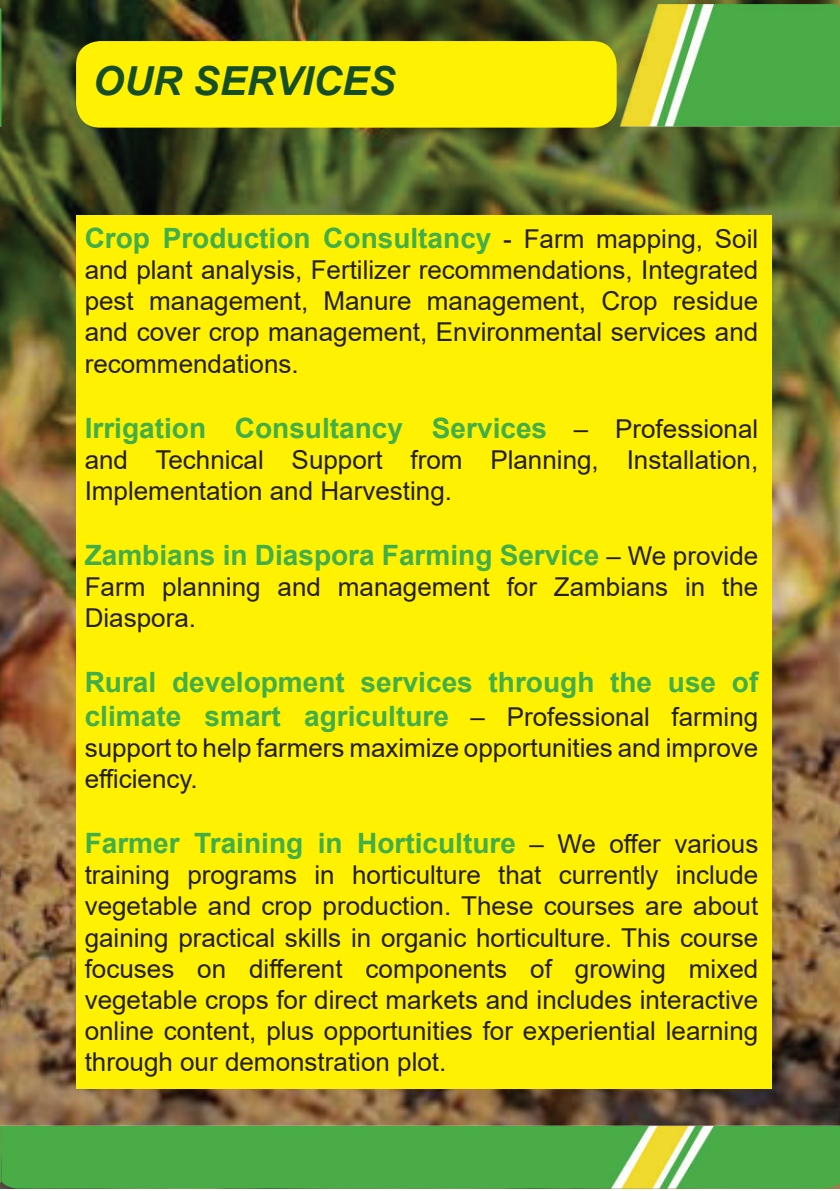
<style>
.page{position:relative;width:840px;height:1191px;background:#fff}
.page>*{position:absolute;margin:0;border:0;box-sizing:border-box;transform-origin:0 0}
.t1{font:italic 700 40px "Arial";color:#154d25}
.t2{font:700 28px/33.6px "Arial";color:#40ae49}
.t3{font:26px/31.2px "Arial";color:#231f20}
.s1{font-weight:400;font-size:26px;color:#231f20}
</style>
<div class="page">
<img style="left:0;top:8px;width:2px;height:1175px">
<img style="left:2px;top:4px;width:837px;height:1184px">
<div style="left:76px;top:41px;width:540px;height:87px;background:#fff101;border-radius:24px"></div>
<div style="left:76px;top:215px;width:695px;height:874px;background:#fff101"></div>
<h1 class="t1" style="left:93px;top:55px;width:304px">OUR SERVICES</h1>
<p class="t2" style="left:85px;top:221px;width:674px">Crop Production Consultancy <span class="s1">- Farm mapping, Soil</span></p>
<p class="t3" style="left:85px;top:254px;width:674px;text-align:justify">and plant analysis, Fertilizer recommendations, Integrated pest management, Manure management, Crop residue and cover crop management, Environmental services and recommendations.</p>
<p class="t2" style="left:85px;top:411px;width:674px">Irrigation Consultancy Services <span class="s1">– Professional</span></p>
<p class="t3" style="left:85px;top:444px;width:674px">and Technical Support from Planning, Installation,<br>Implementation and Harvesting.</p>
<p class="t2" style="left:85px;top:538px;width:674px">Zambians in Diaspora Farming Service <span class="s1">– We provide</span></p>
<p class="t3" style="left:85px;top:571px;width:674px">Farm planning and management for Zambians in the<br>Diaspora.</p>
<p class="t2" style="left:85px;top:665px;width:674px">Rural development services through the use of climate smart agriculture <span class="s1">– Professional farming</span></p>
<p class="t3" style="left:85px;top:732px;width:674px">support to help farmers maximize opportunities and improve efficiency.</p>
<p class="t2" style="left:85px;top:826px;width:674px">Farmer Training in Horticulture <span class="s1">– We offer various</span></p>
<p class="t3" style="left:85px;top:859px;width:674px;text-align:justify">training programs in horticulture that currently include vegetable and crop production. These courses are about gaining practical skills in organic horticulture. This course focuses on different components of growing mixed vegetable crops for direct markets and includes interactive online content, plus opportunities for experiential learning through our demonstration plot.</p>
</div>
